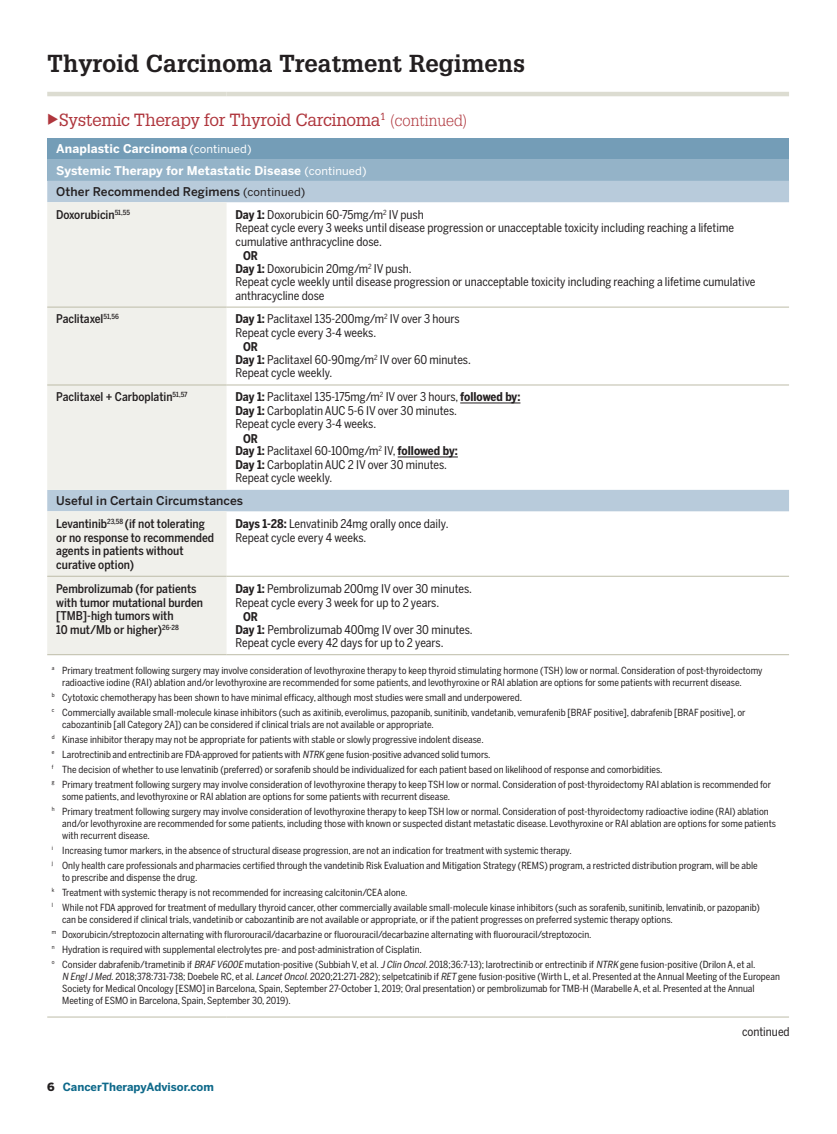
<style>
.page{position:relative;width:837px;height:1134px;background:#fff}
.page>*{position:absolute;margin:0;border:0;box-sizing:border-box;transform-origin:0 0}
.t1{font:700 24px "Glypha LT Std";color:#231f20}
.subhead{font:17.25px "Glypha LT Std";letter-spacing:-.015em;color:#af363d}
.text{font:12px/13.5px "Benton Sans Cond";color:#231f20}
.drug-name{font:500 12px/13.5px "Benton Sans Cond";color:#231f20}
.label1{font:700 12px "Benton Sans";letter-spacing:.01em;color:#fff}
.label4{font:500 12px "Benton Sans";letter-spacing:.01em;color:#231f20}
.OR{font:700 12px "Benton Sans Cond";color:#231f20}
.t2{font:700 11.25px "Benton Sans";color:#0e698a}
.source{font:9.75px/12px "Benton Sans Cond";color:#231f20}
.s1{font-weight:300;font-size:15.75px}
.s2{font-weight:400;font-size:11.25px}
.s3{font-weight:700}
.s4{font-style:italic}
.s5{font-weight:900;color:#231f20}
</style>
<div class="page">
<div style="left:47px;top:138px;width:742px;height:21px;background:#749db7"></div>
<div style="left:47px;top:159px;width:742px;height:22px;background:#94b3c8"></div>
<svg style="left:47px;top:181px;width:742px;height:330px"></svg>
<div style="left:47px;top:202px;width:180px;height:452px;background:#f0f0eb"></div>
<hr style="left:47px;top:307px;width:180px;height:1px;background:#bdbca8">
<hr style="left:227px;top:307px;width:562px;height:1px;background:#bdbca8">
<hr style="left:47px;top:385px;width:180px;height:1px;background:#bdbca8">
<hr style="left:227px;top:385px;width:562px;height:1px;background:#bdbca8">
<hr style="left:47px;top:1017px;width:180px;height:1px;background:#bdbca8">
<hr style="left:227px;top:1017px;width:562px;height:1px;background:#bdbca8">
<hr style="left:47px;top:654px;width:180px;height:1px;background:#bdbca8">
<hr style="left:227px;top:654px;width:562px;height:1px;background:#bdbca8">
<hr style="left:47px;top:576px;width:180px;height:1px;background:#bdbca8">
<hr style="left:227px;top:576px;width:562px;height:1px;background:#bdbca8">
<hr style="left:47px;top:92px;width:180px;height:4px;background:#dcdcd1">
<hr style="left:227px;top:92px;width:562px;height:4px;background:#dcdcd1">
<hr style="left:460px;top:403px;width:60px;height:1px;background:#231f20">
<hr style="left:398px;top:457px;width:60px;height:1px;background:#231f20">
<p class="t1" style="left:47px;top:49px;width:479px">Thyroid Carcinoma Treatment Regimens</p>
<p class="subhead" style="left:47px;top:109px;width:422px">◆Systemic Therapy for Thyroid Carcinoma<sup>1</sup> <span class="s1">(continued)</span></p>
<p class="label1" style="left:56px;top:142px;width:197px">Anaplastic Carcinoma <span class="s2">(continued)</span></p>
<p class="label1" style="left:56px;top:163px;width:312px">Systemic Therapy for Metastatic Disease <span class="s2">(continued)</span></p>
<p class="label4" style="left:56px;top:185px;width:251px">Other Recommended Regimens <span class="s2">(continued)</span></p>
<p class="drug-name" style="left:56px;top:207px;width:75px">Doxorubicin<sup>51,55</sup></p>
<p class="text" style="left:236px;top:207px;width:190px"><span class="s3">Day 1:</span> Doxorubicin 60-75mg/m<sup>2</sup> IV push</p>
<p class="text" style="left:236px;top:221px;width:500px">Repeat cycle every 3 weeks until disease progression or unacceptable toxicity including reaching a lifetime cumulative anthracycline dose.</p>
<p class="OR" style="left:243px;top:248px;width:16px">OR</p>
<p class="text" style="left:236px;top:261px;width:178px"><span class="s3">Day 1:</span> Doxorubicin 20mg/m<sup>2</sup> IV push.</p>
<p class="text" style="left:236px;top:275px;width:521px">Repeat cycle weekly until disease progression or unacceptable toxicity including reaching a lifetime cumulative anthracycline dose</p>
<p class="drug-name" style="left:56px;top:312px;width:64px">Paclitaxel<sup>51,56</sup></p>
<p class="text" style="left:236px;top:312px;width:226px"><span class="s3">Day 1:</span> Paclitaxel 135-200mg/m<sup>2</sup> IV over 3 hours</p>
<p class="text" style="left:236px;top:326px;width:142px">Repeat cycle every 3-4 weeks.</p>
<p class="OR" style="left:243px;top:340px;width:16px">OR</p>
<p class="text" style="left:236px;top:353px;width:237px"><span class="s3">Day 1:</span> Paclitaxel 60-90mg/m<sup>2</sup> IV over 60 minutes.</p>
<p class="text" style="left:236px;top:366px;width:98px">Repeat cycle weekly.</p>
<p class="drug-name" style="left:56px;top:390px;width:133px">Paclitaxel + Carboplatin<sup>51,57</sup></p>
<p class="text" style="left:236px;top:390px;width:286px"><span class="s3">Day 1:</span> Paclitaxel 135-175mg/m<sup>2</sup> IV over 3 hours, <span class="s3">followed by:</span></p>
<p class="text" style="left:236px;top:404px;width:223px"><span class="s3">Day 1:</span> Carboplatin AUC 5-6 IV over 30 minutes.</p>
<p class="text" style="left:236px;top:417px;width:142px">Repeat cycle every 3-4 weeks.</p>
<p class="OR" style="left:243px;top:431px;width:16px">OR</p>
<p class="text" style="left:236px;top:444px;width:224px"><span class="s3">Day 1:</span> Paclitaxel 60-100mg/m<sup>2</sup> IV, <span class="s3">followed by:</span></p>
<p class="text" style="left:236px;top:458px;width:213px"><span class="s3">Day 1:</span> Carboplatin AUC 2 IV over 30 minutes.</p>
<p class="text" style="left:236px;top:471px;width:98px">Repeat cycle weekly.</p>
<p class="label4" style="left:56px;top:494px;width:189px">Useful in Certain Circumstances</p>
<p class="drug-name" style="left:56px;top:517px;width:159px">Levantinib<sup>23,58</sup> (if not tolerating or no response to recommended agents in patients without curative option)</p>
<p class="text" style="left:236px;top:517px;width:214px"><span class="s3">Days 1-28:</span> Lenvatinib 24mg orally once daily.</p>
<p class="text" style="left:236px;top:531px;width:132px">Repeat cycle every 4 weeks.</p>
<p class="drug-name" style="left:56px;top:582px;width:148px">Pembrolizumab (for patients with tumor mutational burden [TMB]-high tumors with<br>10 mut/Mb or higher)<sup>26-28</sup></p>
<p class="text" style="left:236px;top:582px;width:238px"><span class="s3">Day 1:</span> Pembrolizumab 200mg IV over 30 minutes.</p>
<p class="text" style="left:236px;top:596px;width:205px">Repeat cycle every 3 week for up to 2 years.</p>
<p class="OR" style="left:243px;top:610px;width:16px">OR</p>
<p class="text" style="left:236px;top:623px;width:239px"><span class="s3">Day 1:</span> Pembrolizumab 400mg IV over 30 minutes.</p>
<p class="text" style="left:236px;top:636px;width:209px">Repeat cycle every 42 days for up to 2 years.</p>
<p class="source" style="left:62px;top:664px;width:702px;text-indent:-10px"><sup>a</sup> Primary treatment following surgery may involve consideration of levothyroxine therapy to keep thyroid stimulating hormone (TSH) low or normal. Consideration of post-thyroidectomy radioactive iodine (RAI) ablation and/or levothyroxine are recommended for some patients, and levothyroxine or RAI ablation are options for some patients with recurrent disease.</p>
<p class="source" style="left:52px;top:691px;width:472px"><sup>b</sup> Cytotoxic chemotherapy has been shown to have minimal efficacy, although most studies were small and underpowered.</p>
<p class="source" style="left:62px;top:706px;width:685px;text-indent:-10px"><sup>c</sup> Commercially available small-molecule kinase inhibitors (such as axitinib, everolimus, pazopanib, sunitinib, vandetanib, vemurafenib [BRAF positive], dabrafenib [BRAF positive], or cabozantinib [all Category 2A]) can be considered if clinical trials are not available or appropriate.</p>
<p class="source" style="left:52px;top:733px;width:433px"><sup>d</sup> Kinase inhibitor therapy may not be appropriate for patients with stable or slowly progressive indolent disease.</p>
<p class="source" style="left:52px;top:748px;width:440px"><sup>e</sup> Larotrectinib and entrectinib are FDA-approved for patients with <span class="s4">NTRK</span> gene fusion-positive advanced solid tumors.</p>
<p class="source" style="left:52px;top:763px;width:612px"><sup>f</sup> The decision of whether to use lenvatinib (preferred) or sorafenib should be individualized for each patient based on likelihood of response and comorbidities.</p>
<p class="source" style="left:62px;top:778px;width:710px;text-indent:-10px"><sup>g</sup> Primary treatment following surgery may involve consideration of levothyroxine therapy to keep TSH low or normal. Consideration of post-thyroidectomy RAI ablation is recommended for some patients, and levothyroxine or RAI ablation are options for some patients with recurrent disease.</p>
<p class="source" style="left:62px;top:805px;width:715px;text-indent:-10px"><sup>h</sup> Primary treatment following surgery may involve consideration of levothyroxine therapy to keep TSH low or normal. Consideration of post-thyroidectomy radioactive iodine (RAI) ablation and/or levothyroxine are recommended for some patients, including those with known or suspected distant metastatic disease. Levothyroxine or RAI ablation are options for some patients with recurrent disease.</p>
<p class="source" style="left:52px;top:844px;width:522px"><sup>i</sup> Increasing tumor markers, in the absence of structural disease progression, are not an indication for treatment with systemic therapy.</p>
<p class="source" style="left:62px;top:859px;width:697px;text-indent:-10px"><sup>j</sup> Only health care professionals and pharmacies certified through the vandetinib Risk Evaluation and Mitigation Strategy (REMS) program, a restricted distribution program, will be able to prescribe and dispense the drug.</p>
<p class="source" style="left:52px;top:886px;width:357px"><sup>k</sup> Treatment with systemic therapy is not recommended for increasing calcitonin/CEA alone.</p>
<p class="source" style="left:62px;top:901px;width:699px;text-indent:-10px"><sup>l</sup> While not FDA approved for treatment of medullary thyroid cancer, other commercially available small-molecule kinase inhibitors (such as sorafenib, sunitinib, lenvatinib, or pazopanib) can be considered if clinical trials, vandetinib or cabozantinib are not available or appropriate, or if the patient progresses on preferred systemic therapy options.</p>
<p class="source" style="left:52px;top:928px;width:541px"><sup>m</sup> Doxorubicin/streptozocin alternating with flurorouracil/dacarbazine or fluorouracil/decarbazine alternating with fluorouracil/streptozocin.</p>
<p class="source" style="left:52px;top:943px;width:372px"><sup>n</sup> Hydration is required with supplemental electrolytes pre- and post-administration of Cisplatin.</p>
<p class="source" style="left:62px;top:958px;width:719px;text-indent:-10px"><sup>o</sup> Consider dabrafenib/trametinib if <span class="s4">BRAF V600E</span> mutation-positive (Subbiah V, et al. <span class="s4">J Clin Oncol</span>. 2018;36:7-13); larotrectinib or entrectinib if <span class="s4">NTRK</span> gene fusion-positive (Drilon A, et al.<br><span class="s4">N EnglJ Med.</span>2018;378:731-738; Doebele RC, et al. <span class="s4">LancetOncol</span>. 2020;21:271-282); selpetcatinib if <span class="s4">RET</span> gene fusion-positive (Wirth L, et al. Presented at the Annual Meeting of the European Society for Medical Oncology [ESMO] in Barcelona, Spain, September 27-October 1, 2019; Oral presentation) or pembrolizumab for TMB-H (Marabelle A, et al. Presented at the Annual Meeting of ESMO in Barcelona, Spain, September 30, 2019).</p>
<p class="t2" style="left:47px;top:1080px;width:168px"><span class="s5">6</span> CancerTherapyAdvisor.com</p>
<p class="text" style="left:742px;top:1025px;width:49px">continued</p>
</div>
